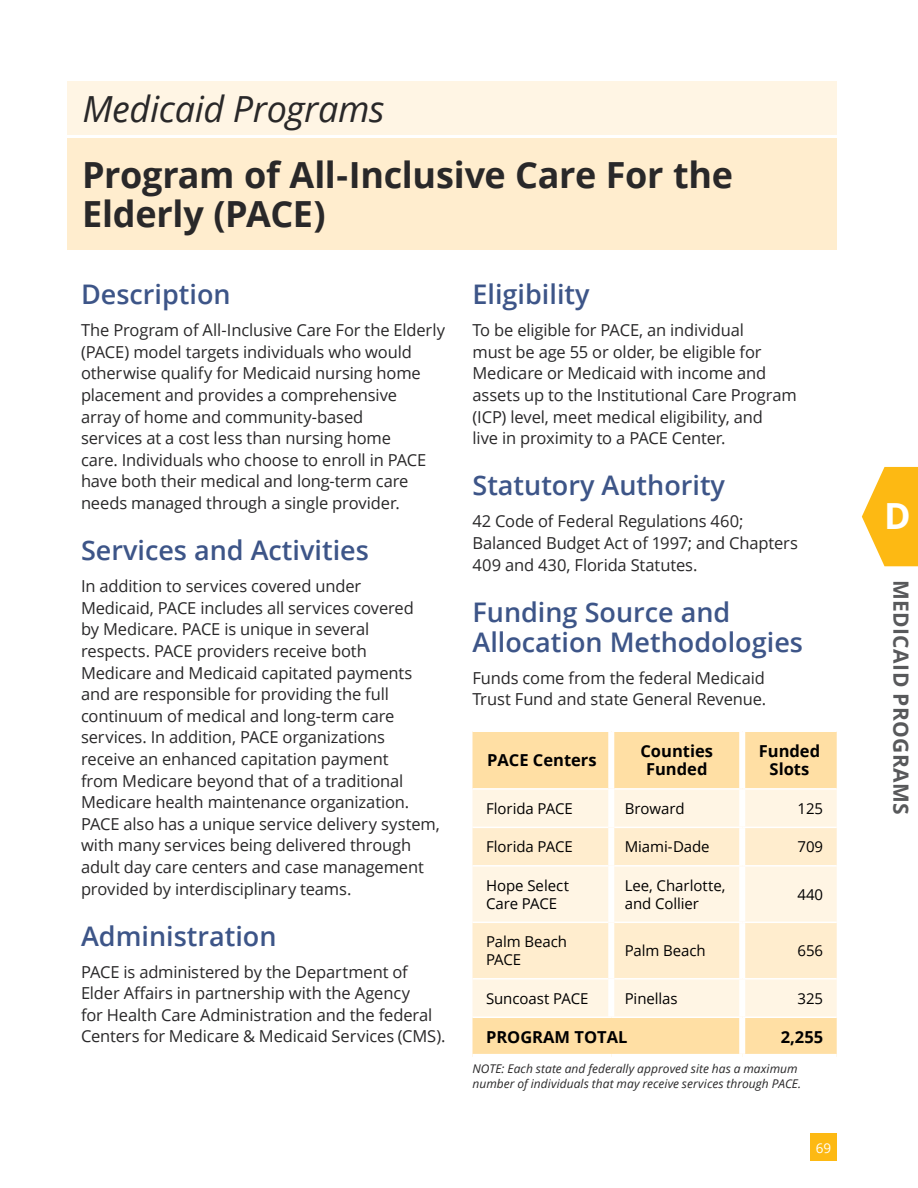
<style>
.page{position:relative;width:918px;height:1188px;background:#fff}
.page>*{position:absolute;margin:0;border:0;box-sizing:border-box;transform-origin:0 0}
.Top_Head_Bold{font:700 36px/39px "Open Sans";letter-spacing:-.01em;color:#292829}
.t1{font:italic 36px "Open Sans";letter-spacing:-.01em;color:#292829}
.t2{font:700 36px "Open Sans";color:#fff}
.Subhead_18_288{font:600 27px/30px "Open Sans";color:#3d5588}
.t3{font:700 21px "Open Sans";letter-spacing:.02em;color:#58595b}
.new_body_copy{font:16.5px/21.6px "Open Sans";letter-spacing:-.01em;color:#292829}
.Header_Left{font:700 16.5px/18px "Open Sans";color:#000;text-align:center}
.Header_Right{font:700 16.5px/18px "Open Sans";color:#000;text-align:center}
.Entry_Definition{font:15px/18px "Open Sans";letter-spacing:-.005em;color:#000}
.Entry_Right{font:15px "Open Sans";color:#000}
.t4{font:13.5px "Open Sans";color:#fff}
.Source_Text{font:italic 12px/15px "Open Sans";letter-spacing:.005em;color:#292829}
</style>
<div class="page">
<div style="left:68px;top:81px;width:769px;height:54px;background:#fff5e4"></div>
<div style="left:68px;top:138px;width:769px;height:112px;background:#ffedce"></div>
<svg style="left:862px;top:467px;width:56px;height:99px"></svg>
<div style="left:472px;top:732px;width:365px;height:322px;background:#ffdfa4"></div>
<div style="left:472px;top:790px;width:365px;height:227px;background:#fff5e4"></div>
<svg style="left:472px;top:828px;width:365px;height:150px;background:#fff0d6"></svg>
<div style="left:739px;top:732px;width:6px;height:56px;background:#fff"></div>
<hr style="left:472px;top:788px;width:136px;height:2px;background:#fff">
<hr style="left:614px;top:788px;width:128px;height:2px;background:#fff">
<div style="left:739px;top:790px;width:6px;height:37px;background:#fff"></div>
<hr style="left:742px;top:788px;width:95px;height:2px;background:#fff">
<hr style="left:472px;top:827px;width:136px;height:1px;background:#fff">
<hr style="left:614px;top:827px;width:128px;height:1px;background:#fff">
<div style="left:739px;top:828px;width:6px;height:37px;background:#fff"></div>
<hr style="left:742px;top:827px;width:95px;height:1px;background:#fff">
<hr style="left:472px;top:865px;width:136px;height:2px;background:#fff">
<hr style="left:614px;top:865px;width:128px;height:2px;background:#fff">
<div style="left:739px;top:867px;width:6px;height:55px;background:#fff"></div>
<hr style="left:742px;top:865px;width:95px;height:2px;background:#fff">
<hr style="left:472px;top:922px;width:136px;height:1px;background:#fff">
<hr style="left:614px;top:922px;width:128px;height:1px;background:#fff">
<div style="left:739px;top:923px;width:6px;height:55px;background:#fff"></div>
<hr style="left:742px;top:922px;width:95px;height:1px;background:#fff">
<hr style="left:472px;top:978px;width:136px;height:2px;background:#fff">
<hr style="left:614px;top:978px;width:128px;height:2px;background:#fff">
<div style="left:739px;top:980px;width:6px;height:37px;background:#fff"></div>
<hr style="left:742px;top:978px;width:95px;height:2px;background:#fff">
<hr style="left:742px;top:1017px;width:95px;height:1px;background:#fff">
<div style="left:608px;top:732px;width:6px;height:57px;background:#fff"></div>
<div style="left:608px;top:789px;width:6px;height:38px;background:#fff"></div>
<div style="left:608px;top:827px;width:6px;height:39px;background:#fff"></div>
<div style="left:608px;top:866px;width:6px;height:56px;background:#fff"></div>
<div style="left:608px;top:922px;width:6px;height:57px;background:#fff"></div>
<div style="left:608px;top:979px;width:6px;height:38px;background:#fff"></div>
<hr style="left:472px;top:1017px;width:139px;height:1px;background:#fff">
<hr style="left:611px;top:1017px;width:131px;height:1px;background:#fff">
<div style="left:739px;top:1018px;width:6px;height:36px;background:#fff"></div>
<div style="left:810px;top:1134px;width:27px;height:27px;background:#fdb913"></div>
<h1 class="t1" style="left:82px;top:84px;width:304px">Medicaid Programs</h1>
<h1 class="Top_Head_Bold" style="left:82px;top:155px;width:652px">Program of All-Inclusive Care For the<br>Elderly (PACE)</h1>
<h4 class="Subhead_18_288" style="left:81px;top:279px;width:151px">Description</h4>
<p class="new_body_copy" style="left:81px;top:319px;width:366px">The Program of All-Inclusive Care For the Elderly (PACE) model targets individuals who would otherwise qualify for Medicaid nursing home placement and provides a comprehensive<br>array of home and community-based<br>services at a cost less than nursing home<br>care. Individuals who choose to enroll in PACE have both their medical and long-term care needs managed through a single provider.</p>
<h4 class="Subhead_18_288" style="left:81px;top:535px;width:289px">Services and Activities</h4>
<p class="new_body_copy" style="left:81px;top:575px;width:360px">In addition to services covered under<br>Medicaid, PACE includes all services covered<br>by Medicare. PACE is unique in several respects. PACE providers receive both Medicare and Medicaid capitated payments and are responsible for providing the full continuum of medical and long-term care services. In addition, PACE organizations receive an enhanced capitation payment<br>from Medicare beyond that of a traditional Medicare health maintenance organization.<br>PACE also has a unique service delivery system, with many services being delivered through adult day care centers and case management provided by interdisciplinary teams.</p>
<h4 class="Subhead_18_288" style="left:81px;top:920px;width:197px">Administration</h4>
<p class="new_body_copy" style="left:81px;top:960px;width:366px">PACE is administered by the Department of Elder Affairs in partnership with the Agency<br>for Health Care Administration and the federal Centers for Medicare &amp; Medicaid Services (CMS).</p>
<h4 class="Subhead_18_288" style="left:472px;top:279px;width:119px">Eligibility</h4>
<p class="new_body_copy" style="left:472px;top:319px;width:326px">To be eligible for PACE, an individual<br>must be age 55 or older, be eligible for Medicare or Medicaid with income and assets up to the Institutional Care Program (ICP) level, meet medical eligibility, and<br>live in proximity to a PACE Center.</p>
<h4 class="Subhead_18_288" style="left:472px;top:470px;width:254px">Statutory Authority</h4>
<p class="new_body_copy" style="left:472px;top:510px;width:327px">42 Code of Federal Regulations 460;<br>Balanced Budget Act of 1997; and Chapters<br>409 and 430, Florida Statutes.</p>
<h4 class="Subhead_18_288" style="left:472px;top:596px;width:332px">Funding Source and<br>Allocation Methodologies</h4>
<p class="new_body_copy" style="left:472px;top:666px;width:295px">Funds come from the federal Medicaid<br>Trust Fund and state General Revenue.</p>
<h3 class="Header_Left" style="left:487px;top:751px;width:111px">PACE Centers</h3>
<h3 class="Header_Left" style="left:640px;top:742px;width:74px">Counties<br>Funded</h3>
<h3 class="Header_Right" style="left:759px;top:742px;width:63px">Funded<br>Slots</h3>
<p class="Entry_Definition" style="left:486px;top:799px;width:88px">Florida PACE</p>
<p class="Entry_Definition" style="left:625px;top:799px;width:61px">Broward</p>
<h3 class="Entry_Right" style="left:798px;top:798px;width:27px">125</h3>
<p class="Entry_Definition" style="left:486px;top:838px;width:88px">Florida PACE</p>
<p class="Entry_Definition" style="left:625px;top:838px;width:86px">Miami-Dade</p>
<h3 class="Entry_Right" style="left:798px;top:837px;width:27px">709</h3>
<p class="Entry_Definition" style="left:486px;top:876px;width:85px">Hope Select<br>Care PACE</p>
<p class="Entry_Definition" style="left:625px;top:876px;width:102px">Lee, Charlotte, and Collier</p>
<h3 class="Entry_Right" style="left:798px;top:884px;width:27px">440</h3>
<p class="Entry_Definition" style="left:486px;top:932px;width:83px">Palm Beach<br>PACE</p>
<p class="Entry_Definition" style="left:625px;top:941px;width:83px">Palm Beach</p>
<h3 class="Entry_Right" style="left:798px;top:941px;width:27px">656</h3>
<p class="Entry_Definition" style="left:486px;top:989px;width:104px">Suncoast PACE</p>
<p class="Entry_Definition" style="left:625px;top:989px;width:54px">Pinellas</p>
<h3 class="Entry_Right" style="left:798px;top:988px;width:27px">325</h3>
<h3 class="Header_Left" style="left:486px;top:1028px;width:143px">PROGRAM TOTAL</h3>
<h3 class="Header_Right" style="left:781px;top:1028px;width:44px">2,255</h3>
<p class="Source_Text" style="left:472px;top:1061px;width:330px">NOTE: Each state and federally approved site has a maximum number of individuals that may receive services through PACE.</p>
<p class="t4" style="left:816px;top:1139px;width:17px">69</p>
<h1 class="t2" style="left:884px;top:490px;width:28px">D</h1>
<p class="t3" style="left:916px;top:580px;width:237px;rotate:90deg">MEDICAID PROGRAMS</p>
</div>
